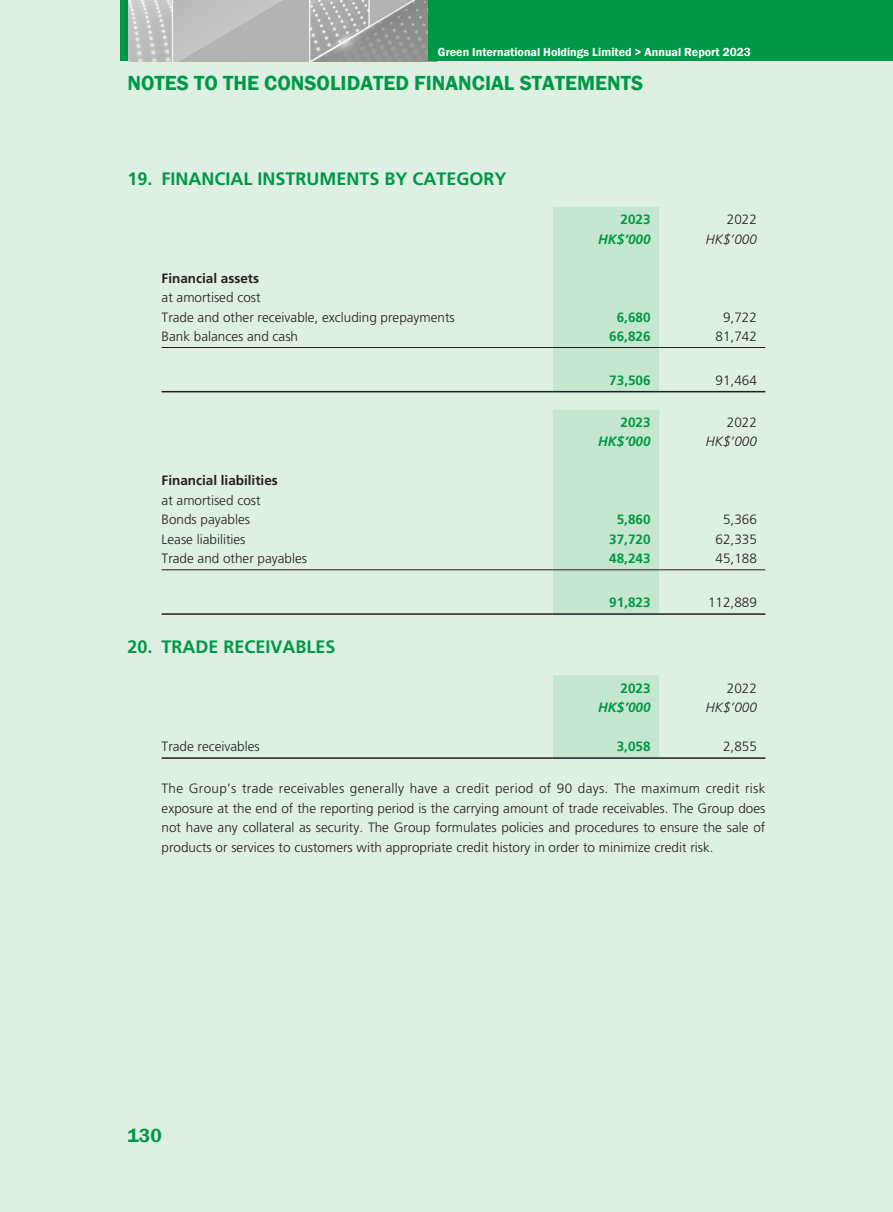
<style>
.page{position:relative;width:893px;height:1212px;background:#ddf0e2}
.page>*{position:absolute;margin:0;border:0;box-sizing:border-box;transform-origin:0 0}
.t1{font:600 21px "Franklin Gothic";color:#009847}
.t2{font:600 19.5px "Franklin Gothic";color:#009847}
.t3{font:700 18px "Frutiger LT Std";color:#009847}
.t4{font:300 13.5px/19.5px "Frutiger LT Std";color:#231f20}
.t5{font:700 13.5px "Frutiger LT Std";color:#009847}
.t6{font:700 13.5px "Frutiger LT Std";color:#231f20}
.t7{font:italic 700 13.5px "Frutiger LT Std";color:#009847}
.t8{font:italic 300 13.5px "Frutiger LT Std";color:#231f20}
.t9{font:600 12px "Franklin Gothic";color:#fff}
</style>
<div class="page">
<img style="left:128px;top:0;width:300px;height:61px">
<div style="left:428px;top:0;width:465px;height:61px;background:#009847"></div>
<div style="left:120px;top:0;width:8px;height:61px;background:#009847"></div>
<div style="left:553px;top:207px;width:106px;height:184px;background:#c5e6cf"></div>
<hr style="left:162px;top:347px;width:391px;height:1px;background:#231f20">
<hr style="left:553px;top:347px;width:106px;height:1px;background:#231f20">
<hr style="left:659px;top:347px;width:106px;height:1px;background:#231f20">
<hr style="left:162px;top:391px;width:391px;height:1px;background:#231f20">
<hr style="left:553px;top:391px;width:106px;height:1px;background:#231f20">
<hr style="left:659px;top:391px;width:106px;height:1px;background:#231f20">
<div style="left:553px;top:410px;width:106px;height:203px;background:#c5e6cf"></div>
<hr style="left:162px;top:569px;width:391px;height:1px;background:#231f20">
<hr style="left:553px;top:569px;width:106px;height:1px;background:#231f20">
<hr style="left:659px;top:569px;width:106px;height:1px;background:#231f20">
<hr style="left:162px;top:613px;width:391px;height:2px;background:#231f20">
<hr style="left:553px;top:613px;width:106px;height:2px;background:#231f20">
<hr style="left:659px;top:613px;width:106px;height:2px;background:#231f20">
<div style="left:553px;top:675px;width:106px;height:82px;background:#c5e6cf"></div>
<hr style="left:162px;top:757px;width:391px;height:2px;background:#231f20">
<hr style="left:553px;top:757px;width:106px;height:2px;background:#231f20">
<hr style="left:659px;top:757px;width:106px;height:2px;background:#231f20">
<p class="t9" style="left:438px;top:45px;width:314px">Green International Holdings Limited &gt; Annual Report 2023</p>
<h1 class="t1" style="left:128px;top:70px;width:517px">NOTES TO THE CONSOLIDATED FINANCIAL STATEMENTS</h1>
<h3 class="t3" style="left:128px;top:168px;width:381px">19. FINANCIAL INSTRUMENTS BY CATEGORY</h3>
<p class="t6" style="left:162px;top:270px;width:99px">Financial assets</p>
<p class="t4" style="left:162px;top:288px;width:295px">at amortised cost<br>Trade and other receivable, excluding prepayments</p>
<p class="t5" style="left:621px;top:211px;width:32px">2023</p>
<p class="t4" style="left:727px;top:210px;width:32px">2022</p>
<p class="t7" style="left:598px;top:231px;width:54px">HK$’000</p>
<p class="t8" style="left:706px;top:231px;width:53px">HK$’000</p>
<p class="t5" style="left:617px;top:309px;width:35px">6,680</p>
<p class="t4" style="left:723px;top:307px;width:35px">9,722</p>
<p class="t4" style="left:162px;top:327px;width:138px">Bank balances and cash</p>
<p class="t5" style="left:609px;top:328px;width:43px">66,826</p>
<p class="t4" style="left:716px;top:327px;width:43px">81,742</p>
<p class="t5" style="left:609px;top:372px;width:43px">73,506</p>
<p class="t4" style="left:716px;top:370px;width:43px">91,464</p>
<p class="t5" style="left:621px;top:414px;width:32px">2023</p>
<p class="t4" style="left:727px;top:413px;width:32px">2022</p>
<p class="t7" style="left:598px;top:434px;width:54px">HK$’000</p>
<p class="t8" style="left:706px;top:434px;width:53px">HK$’000</p>
<p class="t6" style="left:162px;top:473px;width:118px">Financial liabilities</p>
<p class="t4" style="left:162px;top:491px;width:100px">at amortised cost<br>Bonds payables</p>
<p class="t5" style="left:617px;top:512px;width:35px">5,860</p>
<p class="t4" style="left:723px;top:510px;width:35px">5,366</p>
<p class="t4" style="left:162px;top:530px;width:85px">Lease liabilities</p>
<p class="t5" style="left:609px;top:531px;width:43px">37,720</p>
<p class="t4" style="left:716px;top:530px;width:43px">62,335</p>
<p class="t4" style="left:162px;top:549px;width:147px">Trade and other payables</p>
<p class="t5" style="left:609px;top:551px;width:43px">48,243</p>
<p class="t4" style="left:716px;top:549px;width:43px">45,188</p>
<p class="t5" style="left:609px;top:594px;width:43px">91,823</p>
<p class="t4" style="left:708px;top:593px;width:50px">112,889</p>
<h3 class="t3" style="left:128px;top:637px;width:210px">20. TRADE RECEIVABLES</h3>
<p class="t5" style="left:621px;top:680px;width:32px">2023</p>
<p class="t4" style="left:727px;top:678px;width:32px">2022</p>
<p class="t7" style="left:598px;top:699px;width:54px">HK$’000</p>
<p class="t8" style="left:706px;top:700px;width:53px">HK$’000</p>
<p class="t4" style="left:162px;top:737px;width:100px">Trade receivables</p>
<p class="t5" style="left:617px;top:738px;width:35px">3,058</p>
<p class="t4" style="left:723px;top:737px;width:35px">2,855</p>
<p class="t4" style="left:162px;top:779px;width:605px;text-align:justify">The Group’s trade receivables generally have a credit period of 90 days. The maximum credit risk exposure at the end of the reporting period is the carrying amount of trade receivables. The Group does not have any collateral as security. The Group formulates policies and procedures to ensure the sale of products or services to customers with appropriate credit history in order to minimize credit risk.</p>
<h2 class="t2" style="left:128px;top:1124px;width:36px">130</h2>
</div>
